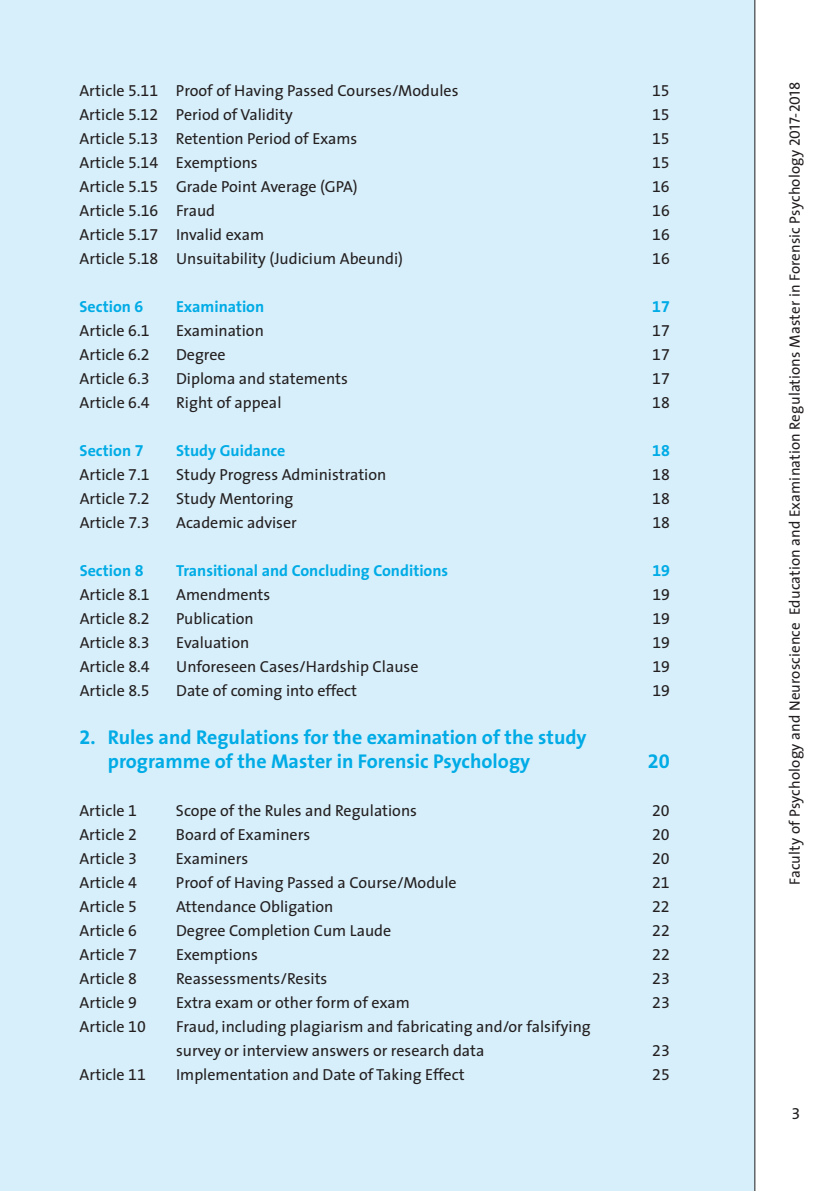
<style>
.page{position:relative;width:840px;height:1191px;background:#fff}
.page>*{position:absolute;margin:0;border:0;box-sizing:border-box;transform-origin:0 0}
.t1{font:700 20px/24px "The Sans";color:#00abe6}
.t2{font:20px "The Sans Bold Expert";color:#00abe6}
.t3{font:16px/24px "The Sans";color:#231f20}
.t4{font:700 16px "The Sans";color:#00abe6}
.t5{font:16px "The Sans Expert";color:#231f20}
.t6{font:16px "The Sans Bold Expert";color:#00abe6}
.t7{font:15px "The Sans";letter-spacing:.01em;color:#231f20}
.s1{font-family:"The Sans Expert"}
.s2{font-family:"The Sans Bold Expert";font-weight:400}
.s3{font-family:"The Sans Caps"}
</style>
<div class="page">
<div style="left:0;top:0;width:754px;height:1191px;background:#d7effa"></div>
<hr style="left:754px;top:0;width:1px;height:1191px;background:#231f20">
<p class="t3" style="left:79px;top:78px;width:380px">Article <span class="s1">5</span>.<span class="s1">11</span> Proof of Having Passed Courses/Modules</p>
<p class="t5" style="left:651px;top:77px;width:19px">15</p>
<p class="t3" style="left:79px;top:102px;width:215px">Article <span class="s1">5</span>.<span class="s1">12</span> Period of Validity</p>
<p class="t5" style="left:651px;top:101px;width:19px">15</p>
<p class="t3" style="left:79px;top:126px;width:279px">Article <span class="s1">5</span>.<span class="s1">13</span> Retention Period of Exams</p>
<p class="t5" style="left:651px;top:125px;width:19px">15</p>
<p class="t3" style="left:79px;top:150px;width:180px">Article <span class="s1">5</span>.<span class="s1">14</span> Exemptions</p>
<p class="t5" style="left:651px;top:149px;width:19px">15</p>
<p class="t3" style="left:79px;top:174px;width:279px">Article <span class="s1">5</span>.<span class="s1">15</span> Grade Point Average (GPA)</p>
<p class="t5" style="left:651px;top:173px;width:19px">16</p>
<p class="t3" style="left:79px;top:198px;width:137px">Article <span class="s1">5</span>.<span class="s1">16</span> Fraud</p>
<p class="t5" style="left:651px;top:197px;width:19px">16</p>
<p class="t3" style="left:79px;top:222px;width:186px">Article <span class="s1">5</span>.<span class="s1">17</span> Invalid exam</p>
<p class="t5" style="left:651px;top:221px;width:19px">16</p>
<p class="t3" style="left:79px;top:246px;width:325px">Article <span class="s1">5</span>.<span class="s1">18</span> Unsuitability (Judicium Abeundi)</p>
<p class="t5" style="left:651px;top:245px;width:19px">16</p>
<p class="t4" style="left:79px;top:293px;width:65px">Section <span class="s2">6</span></p>
<p class="t4" style="left:176px;top:293px;width:90px">Examination</p>
<p class="t6" style="left:651px;top:293px;width:19px">17</p>
<p class="t3" style="left:79px;top:318px;width:71px">Article <span class="s1">6</span>.<span class="s1">1</span></p>
<p class="t3" style="left:176px;top:318px;width:89px">Examination</p>
<p class="t5" style="left:652px;top:317px;width:19px">17</p>
<p class="t3" style="left:80px;top:342px;width:71px">Article <span class="s1">6</span>.<span class="s1">2</span></p>
<p class="t3" style="left:176px;top:342px;width:51px">Degree</p>
<p class="t5" style="left:652px;top:341px;width:19px">17</p>
<p class="t3" style="left:80px;top:366px;width:71px">Article <span class="s1">6</span>.<span class="s1">3</span></p>
<p class="t3" style="left:176px;top:366px;width:173px">Diploma and statements</p>
<p class="t5" style="left:652px;top:365px;width:19px">17</p>
<p class="t3" style="left:80px;top:390px;width:71px">Article <span class="s1">6</span>.<span class="s1">4</span></p>
<p class="t3" style="left:176px;top:390px;width:107px">Right of appeal</p>
<p class="t5" style="left:652px;top:389px;width:19px">18</p>
<p class="t4" style="left:80px;top:437px;width:65px">Section <span class="s2">7</span></p>
<p class="t4" style="left:176px;top:437px;width:111px">Study Guidance</p>
<p class="t6" style="left:652px;top:437px;width:19px">18</p>
<p class="t3" style="left:80px;top:462px;width:71px">Article <span class="s1">7</span>.<span class="s1">1</span></p>
<p class="t3" style="left:176px;top:462px;width:212px">Study Progress Administration</p>
<p class="t5" style="left:652px;top:461px;width:19px">18</p>
<p class="t3" style="left:80px;top:486px;width:71px">Article <span class="s1">7</span>.<span class="s1">2</span></p>
<p class="t3" style="left:176px;top:486px;width:119px">Study Mentoring</p>
<p class="t5" style="left:652px;top:485px;width:19px">18</p>
<p class="t3" style="left:80px;top:510px;width:71px">Article <span class="s1">7</span>.<span class="s1">3</span></p>
<p class="t3" style="left:176px;top:510px;width:122px">Academic adviser</p>
<p class="t5" style="left:652px;top:509px;width:19px">18</p>
<p class="t4" style="left:80px;top:557px;width:65px">Section <span class="s2">8</span></p>
<p class="t4" style="left:176px;top:557px;width:273px">Transitional and Concluding Conditions</p>
<p class="t6" style="left:652px;top:557px;width:19px">19</p>
<p class="t3" style="left:80px;top:582px;width:71px">Article <span class="s1">8</span>.<span class="s1">1</span></p>
<p class="t3" style="left:176px;top:582px;width:96px">Amendments</p>
<p class="t5" style="left:652px;top:581px;width:19px">19</p>
<p class="t3" style="left:80px;top:606px;width:71px">Article <span class="s1">8</span>.<span class="s1">2</span></p>
<p class="t3" style="left:176px;top:606px;width:79px">Publication</p>
<p class="t5" style="left:652px;top:605px;width:19px">19</p>
<p class="t3" style="left:80px;top:630px;width:71px">Article <span class="s1">8</span>.<span class="s1">3</span></p>
<p class="t3" style="left:176px;top:630px;width:74px">Evaluation</p>
<p class="t5" style="left:652px;top:629px;width:19px">19</p>
<p class="t3" style="left:80px;top:654px;width:71px">Article <span class="s1">8</span>.<span class="s1">4</span></p>
<p class="t3" style="left:176px;top:654px;width:244px">Unforeseen Cases/Hardship Clause</p>
<p class="t5" style="left:652px;top:653px;width:19px">19</p>
<p class="t3" style="left:80px;top:678px;width:71px">Article <span class="s1">8</span>.<span class="s1">5</span></p>
<p class="t3" style="left:176px;top:678px;width:182px">Date of coming into effect</p>
<p class="t5" style="left:652px;top:677px;width:19px">19</p>
<p class="t1" style="left:108px;top:725px;width:480px;text-indent:-28px"><span class="s2">2</span>. Rules and Regulations for the examination of the study programme of the Master in Forensic Psychology</p>
<p class="t2" style="left:647px;top:745px;width:23px">20</p>
<p class="t3" style="left:79px;top:798px;width:59px">Article <span class="s1">1</span></p>
<p class="t3" style="left:176px;top:798px;width:242px">Scope of the Rules and Regulations</p>
<p class="t5" style="left:651px;top:797px;width:19px">20</p>
<p class="t3" style="left:79px;top:822px;width:59px">Article <span class="s1">2</span></p>
<p class="t3" style="left:176px;top:822px;width:136px">Board of Examiners</p>
<p class="t5" style="left:651px;top:821px;width:19px">20</p>
<p class="t3" style="left:79px;top:846px;width:59px">Article <span class="s1">3</span></p>
<p class="t3" style="left:176px;top:846px;width:74px">Examiners</p>
<p class="t5" style="left:651px;top:845px;width:19px">20</p>
<p class="t3" style="left:79px;top:870px;width:59px">Article <span class="s1">4</span></p>
<p class="t3" style="left:176px;top:870px;width:282px">Proof of Having Passed a Course/Module</p>
<p class="t5" style="left:651px;top:869px;width:19px">21</p>
<p class="t3" style="left:79px;top:894px;width:59px">Article <span class="s1">5</span></p>
<p class="t3" style="left:176px;top:894px;width:159px">Attendance Obligation</p>
<p class="t5" style="left:651px;top:893px;width:19px">22</p>
<p class="t3" style="left:79px;top:918px;width:59px">Article <span class="s1">6</span></p>
<p class="t3" style="left:176px;top:918px;width:217px">Degree Completion Cum Laude</p>
<p class="t5" style="left:651px;top:917px;width:19px">22</p>
<p class="t3" style="left:79px;top:942px;width:59px">Article <span class="s1">7</span></p>
<p class="t3" style="left:176px;top:942px;width:83px">Exemptions</p>
<p class="t5" style="left:651px;top:941px;width:19px">22</p>
<p class="t3" style="left:79px;top:966px;width:59px">Article <span class="s1">8</span></p>
<p class="t3" style="left:176px;top:966px;width:153px">Reassessments/Resits</p>
<p class="t5" style="left:651px;top:965px;width:19px">23</p>
<p class="t3" style="left:79px;top:990px;width:59px">Article <span class="s1">9</span></p>
<p class="t3" style="left:176px;top:990px;width:235px">Extra exam or other form of exam</p>
<p class="t5" style="left:652px;top:989px;width:19px">23</p>
<p class="t3" style="left:80px;top:1014px;width:68px">Article <span class="s1">10</span></p>
<p class="t3" style="left:176px;top:1014px;width:416px">Fraud, including plagiarism and fabricating and/or falsifying survey or interview answers or research data</p>
<p class="t5" style="left:652px;top:1037px;width:19px">23</p>
<p class="t3" style="left:80px;top:1062px;width:68px">Article <span class="s1">11</span></p>
<p class="t3" style="left:176px;top:1062px;width:290px">Implementation and Date of Taking Effect</p>
<p class="t5" style="left:652px;top:1061px;width:19px">25</p>
<p class="t7" style="left:781px;top:884px;width:804px;rotate:-90deg">Faculty of Psychology and Neuroscience Education and Examination Regulations Master in Forensic Psychology <span class="s3">2017-2018</span></p>
<p class="t5" style="left:791px;top:1100px;width:10px">3</p>
</div>
